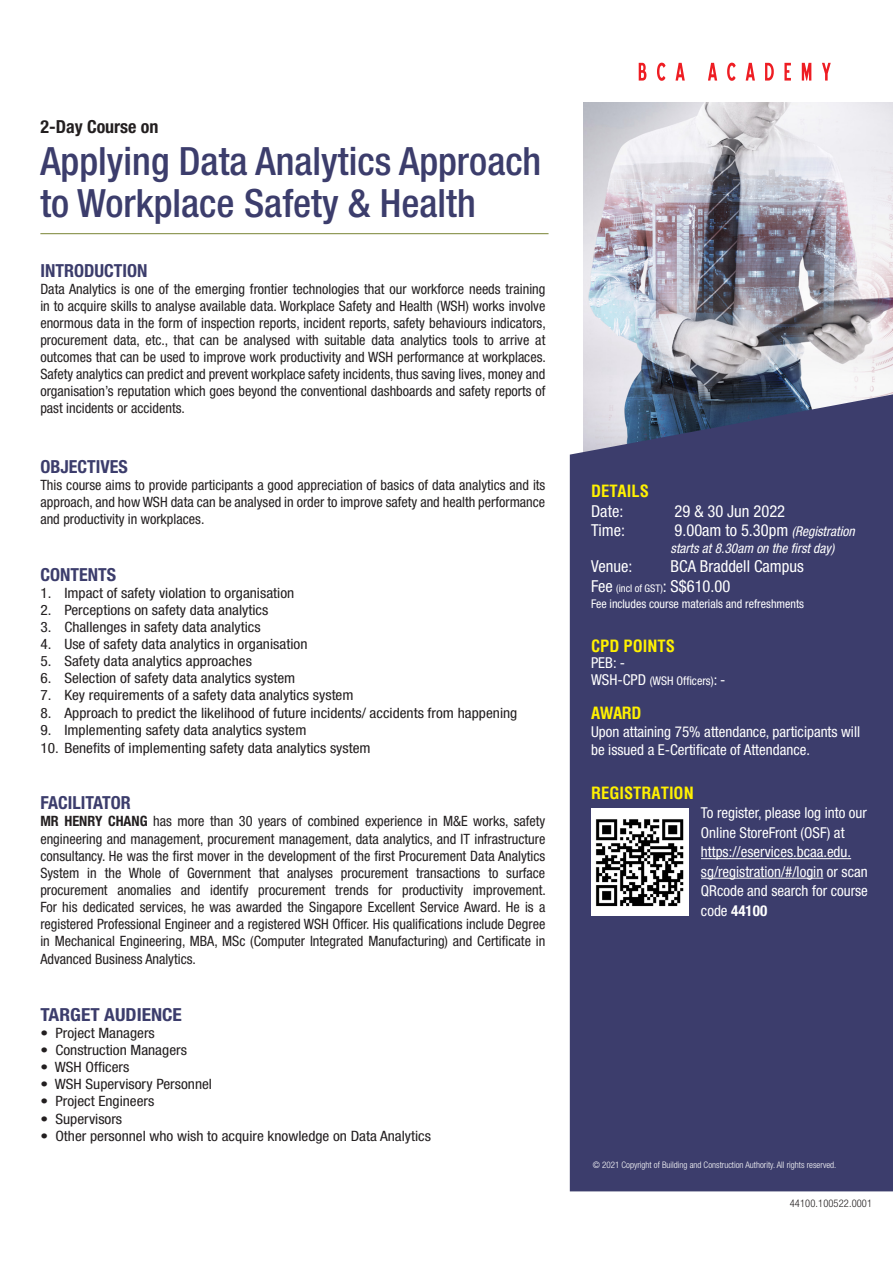
<style>
.page{position:relative;width:893px;height:1263px;background:#fff}
.page>*{position:absolute;margin:0;border:0;box-sizing:border-box;transform-origin:0 0}
.t1{font:500 condensed 39px/42px "Helvetica Neue LT Std";color:#3c3d6c}
.t2{font:700 condensed 18px "Helvetica Neue LT Std";color:#3c3d6c}
.t3{font:700 condensed 18px "Helvetica Neue LT Std";color:#3c3d6c;scale:1.08 1}
.t4{font:700 condensed 18px "Helvetica Neue LT Std";color:#231f20}
.t5{font:condensed 16.5px "Helvetica Neue LT Std";color:#fff}
.t6{font:700 condensed 16.5px "Helvetica";color:#fff101}
.t7{font:condensed 15px/19.5px "Helvetica Neue LT Std";color:#fff}
.t8{font:700 condensed 15px "Helvetica Neue LT Std";color:#fff}
.t9{font:condensed 14.25px/17.1px "Helvetica Neue LT Std";color:#231f20;text-align:justify}
.t10{font:condensed 14.25px "Helvetica Neue LT Std";color:#231f20;scale:1.08 1}
.t11{font:italic condensed 13.5px "Helvetica Neue LT Std";color:#fff}
.t12{font:condensed 12px "Helvetica Neue LT Std";color:#fff}
.t13{font:300 condensed 10.5px "Helvetica Neue LT Std";letter-spacing:.01em;color:#231f20}
.t14{font:300 condensed 9px "Helvetica Neue LT Std";color:#fff}
.s1{font-weight:700}
.s2{font-style:italic;font-size:13.5px}
.s3{font-size:10.5px}
.s4{font-size:15px}
.s5{font-weight:400}
</style>
<div class="page">
<img style="left:584px;top:102px;width:309px;height:292px">
<div style="left:570px;top:394px;width:323px;height:797px;background:#3c3d6c"></div>
<hr style="left:40px;top:233px;width:509px;height:1px;background:#788332">
<svg style="left:639px;top:63px;width:7px;height:18px"></svg>
<svg style="left:657px;top:63px;width:9px;height:18px"></svg>
<svg style="left:675px;top:63px;width:10px;height:18px"></svg>
<svg style="left:708px;top:63px;width:9px;height:18px"></svg>
<svg style="left:727px;top:63px;width:9px;height:18px"></svg>
<svg style="left:746px;top:63px;width:9px;height:18px"></svg>
<svg style="left:765px;top:63px;width:9px;height:18px"></svg>
<svg style="left:784px;top:63px;width:7px;height:18px"></svg>
<svg style="left:802px;top:63px;width:9px;height:18px"></svg>
<svg style="left:822px;top:63px;width:9px;height:18px"></svg>
<img style="left:591px;top:809px;width:97px;height:107px">
<hr style="left:701px;top:858px;width:150px;height:1px;background:#fff">
<hr style="left:701px;top:878px;width:122px;height:1px;background:#fff">
<p class="t4" style="left:40px;top:115px;width:120px">2-Day Course on</p>
<p class="t1" style="left:40px;top:139px;width:502px">Applying Data Analytics Approach to Workplace Safety &amp; Health</p>
<p class="t2" style="left:40px;top:259px;width:108px">INTRODUCTION</p>
<p class="t9" style="left:40px;top:280px;width:507px">Data Analytics is one of the emerging frontier technologies that our workforce needs training in to acquire skills to analyse available data. Workplace Safety and Health (WSH) works involve enormous data in the form of inspection reports, incident reports, safety behaviours indicators, procurement data, etc., that can be analysed with suitable data analytics tools to arrive at outcomes that can be used to improve work productivity and WSH performance at workplaces.<br>Safety analytics can predict and prevent workplace safety incidents, thus saving lives, money and organisation’s reputation which goes beyond the conventional dashboards and safety reports of past incidents or accidents.</p>
<p class="t2" style="left:40px;top:455px;width:89px">OBJECTIVES</p>
<p class="t9" style="left:40px;top:476px;width:507px">This course aims to provide participants a good appreciation of basics of data analytics and its approach, and how WSH data can be analysed in order to improve safety and health performance and productivity in workplaces.</p>
<p class="t2" style="left:40px;top:563px;width:77px">CONTENTS</p>
<p class="t10" style="left:40px;top:584px;width:237px">1. Impact of safety violation to organisation</p>
<p class="t10" style="left:40px;top:602px;width:213px">2. Perceptions on safety data analytics</p>
<p class="t10" style="left:40px;top:619px;width:205px">3. Challenges in safety data analytics</p>
<p class="t10" style="left:40px;top:636px;width:249px">4. Use of safety data analytics in organisation</p>
<p class="t10" style="left:40px;top:653px;width:197px">5. Safety data analytics approaches</p>
<p class="t10" style="left:40px;top:670px;width:238px">6. Selection of safety data analytics system</p>
<p class="t10" style="left:40px;top:687px;width:291px">7. Key requirements of a safety data analytics system</p>
<p class="t10" style="left:40px;top:704px;width:443px">8. Approach to predict the likelihood of future incidents/ accidents from happening</p>
<p class="t10" style="left:40px;top:721px;width:248px">9. Implementing safety data analytics system</p>
<p class="t10" style="left:40px;top:739px;width:307px">10. Benefits of implementing safety data analytics system</p>
<p class="t2" style="left:40px;top:792px;width:92px">FACILITATOR</p>
<p class="t9" style="left:40px;top:813px;width:507px"><span class="s1">MR HENRY CHANG</span> has more than 30 years of combined experience in M&amp;E works, safety engineering and management, procurement management, data analytics, and IT infrastructure consultancy. He was the first mover in the development of the first Procurement Data Analytics System in the Whole of Government that analyses procurement transactions to surface procurement anomalies and identify procurement trends for productivity improvement.<br>For his dedicated services, he was awarded the Singapore Excellent Service Award. He is a registered Professional Engineer and a registered WSH Officer. His qualifications include Degree in Mechanical Engineering, MBA, MSc (Computer Integrated Manufacturing) and Certificate in Advanced Business Analytics.</p>
<p class="t3" style="left:40px;top:1003px;width:133px">TARGET AUDIENCE</p>
<p class="t10" style="left:40px;top:1025px;width:107px">• Project Managers</p>
<p class="t10" style="left:40px;top:1042px;width:137px">• Construction Managers</p>
<p class="t10" style="left:40px;top:1059px;width:84px">• WSH Officers</p>
<p class="t10" style="left:40px;top:1076px;width:160px">• WSH Supervisory Personnel</p>
<p class="t10" style="left:40px;top:1093px;width:107px">• Project Engineers</p>
<p class="t10" style="left:40px;top:1110px;width:77px">• Supervisors</p>
<p class="t10" style="left:40px;top:1127px;width:363px">• Other personnel who wish to acquire knowledge on Data Analytics</p>
<p class="t6" style="left:591px;top:480px;width:59px">DETAILS</p>
<p class="t5" style="left:591px;top:501px;width:34px">Date:</p>
<p class="t5" style="left:674px;top:501px;width:112px">29 &amp; 30 Jun 2022</p>
<p class="t5" style="left:591px;top:521px;width:35px">Time:</p>
<p class="t5" style="left:674px;top:521px;width:182px">9.00am to 5.30pm <span class="s2">(Registration</span></p>
<p class="t11" style="left:671px;top:540px;width:165px">starts at 8.30am on the first day)</p>
<p class="t5" style="left:591px;top:557px;width:43px">Venue:</p>
<p class="t5" style="left:671px;top:557px;width:135px">BCA Braddell Campus</p>
<p class="t5" style="left:591px;top:576px;width:141px">Fee <span class="s3">(incl of GST)</span>: S$610.00</p>
<p class="t12" style="left:591px;top:597px;width:214px">Fee includes course materials and refreshments</p>
<p class="t6" style="left:591px;top:635px;width:85px">CPD POINTS</p>
<p class="t7" style="left:591px;top:653px;width:35px">PEB: -</p>
<p class="t12" style="left:591px;top:673px;width:136px"><span class="s4">WSH-CPD</span> (WSH Officers)<span class="s4">: -</span></p>
<p class="t6" style="left:591px;top:702px;width:52px">AWARD</p>
<p class="t7" style="left:591px;top:723px;width:271px;line-height:18px">Upon attaining 75% attendance, participants will be issued a E-Certificate of Attendance.</p>
<p class="t6" style="left:591px;top:782px;width:104px">REGISTRATION</p>
<p class="t7" style="left:701px;top:803px;width:167px">To register, please log into our<br>Online StoreFront (OSF) at</p>
<p class="t7" style="left:701px;top:842px;width:168px">https://eservices.bcaa.edu. sg/registration/#/login or scan</p>
<p class="t7" style="left:701px;top:881px;width:168px">QRcode and search for course</p>
<p class="t8" style="left:701px;top:901px;width:68px"><span class="s5">code</span> 44100</p>
<p class="t14" style="left:593px;top:1160px;width:245px">© 2021 Copyright of Building and Construction Authority. All rights reserved.</p>
<p class="t13" style="left:790px;top:1197px;width:84px">44100.100522.0001</p>
</div>
